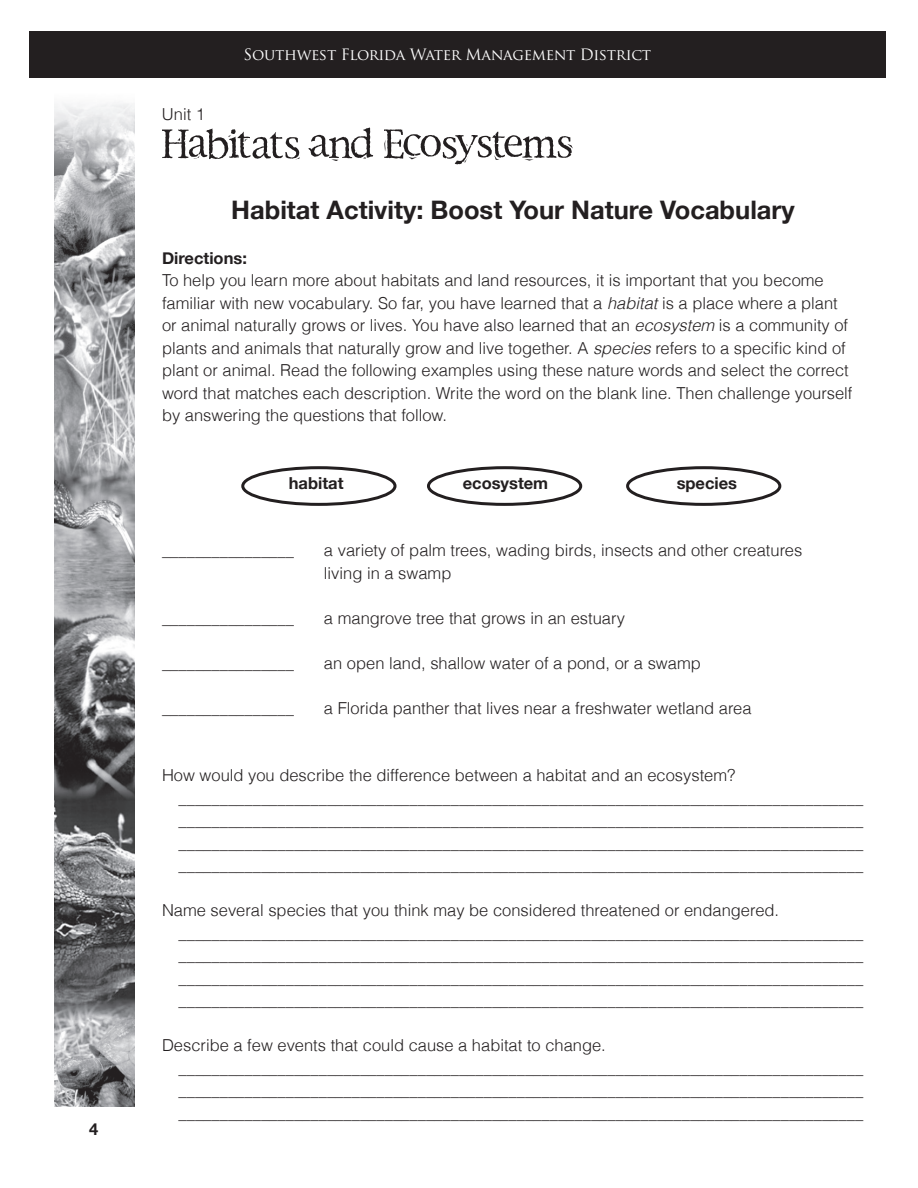
<style>
.page{position:relative;width:918px;height:1188px;background:#fff}
.page>*{position:absolute;margin:0;border:0;box-sizing:border-box;transform-origin:0 0}
.t1{font:700 25.5px "Helvetica Neue";color:#231f20}
.t2{font:300 16.5px/22.5px "Helvetica";color:#231f20}
.t3{font:700 16.5px "Helvetica Neue";color:#231f20}
.t4{font:15.3px "Trajan Pro";letter-spacing:-.02em;color:#fff}
.s1{font-style:italic}
</style>
<div class="page">
<img style="left:54px;top:77px;width:81px;height:1030px">
<div style="left:29px;top:31px;width:856px;height:46px;background:#231f20"></div>
<svg style="left:162px;top:128px;width:138px;height:31px"></svg>
<svg style="left:308px;top:127px;width:65px;height:34px"></svg>
<svg style="left:384px;top:129px;width:189px;height:35px"></svg>
<div style="left:241px;top:466px;width:156px;height:40px;border:3px solid #231f20;border-radius:50%"></div>
<div style="left:427px;top:466px;width:155px;height:40px;border:3px solid #231f20;border-radius:50%"></div>
<div style="left:626px;top:466px;width:155px;height:40px;border:3px solid #231f20;border-radius:50%"></div>
<p class="t3" style="left:89px;top:1119px;width:11px">4</p>
<p class="t2" style="left:162px;top:103px;width:45px">Unit 1</p>
<p class="t4" style="left:244px;top:45px;width:409px">Southwest Florida Water Management District</p>
<h1 class="t1" style="left:231px;top:194px;width:565px">Habitat Activity: Boost Your Nature Vocabulary</h1>
<p class="t3" style="left:162px;top:248px;width:86px">Directions:</p>
<p class="t2" style="left:162px;top:269px;width:692px">To help you learn more about habitats and land resources, it is important that you become familiar with new vocabulary. So far, you have learned that a <span class="s1">habitat</span> is a place where a plant or animal naturally grows or lives. You have also learned that an <span class="s1">ecosystem</span> is a community of plants and animals that naturally grow and live together. A <span class="s1">species</span> refers to a specific kind of plant or animal. Read the following examples using these nature words and select the correct word that matches each description. Write the word on the blank line. Then challenge yourself by answering the questions that follow.</p>
<p class="t3" style="left:289px;top:473px;width:56px">habitat</p>
<p class="t3" style="left:463px;top:473px;width:87px">ecosystem</p>
<p class="t3" style="left:677px;top:473px;width:62px">species</p>
<p class="t2" style="left:162px;top:539px;width:133px">________________</p>
<p class="t2" style="left:162px;top:607px;width:133px">________________</p>
<p class="t2" style="left:162px;top:652px;width:133px">________________</p>
<p class="t2" style="left:162px;top:697px;width:133px">________________</p>
<p class="t2" style="left:324px;top:539px;width:480px">a variety of palm trees, wading birds, insects and other creatures living in a swamp</p>
<p class="t2" style="left:324px;top:607px;width:303px">a mangrove tree that grows in an estuary</p>
<p class="t2" style="left:324px;top:652px;width:378px">an open land, shallow water of a pond, or a swamp</p>
<p class="t2" style="left:324px;top:697px;width:429px">a Florida panther that lives near a freshwater wetland area</p>
<p class="t2" style="left:178px;top:764px;width:686px;text-indent:-16px">How would you describe the difference between a habitat and an ecosystem? ___________________________________________________________________________________ ___________________________________________________________________________________ ___________________________________________________________________________________ ___________________________________________________________________________________</p>
<p class="t2" style="left:178px;top:899px;width:686px;text-indent:-16px">Name several species that you think may be considered threatened or endangered. ___________________________________________________________________________________ ___________________________________________________________________________________ ___________________________________________________________________________________ ___________________________________________________________________________________</p>
<p class="t2" style="left:178px;top:1034px;width:686px;text-indent:-16px">Describe a few events that could cause a habitat to change. ___________________________________________________________________________________ ___________________________________________________________________________________ ___________________________________________________________________________________</p>
</div>
